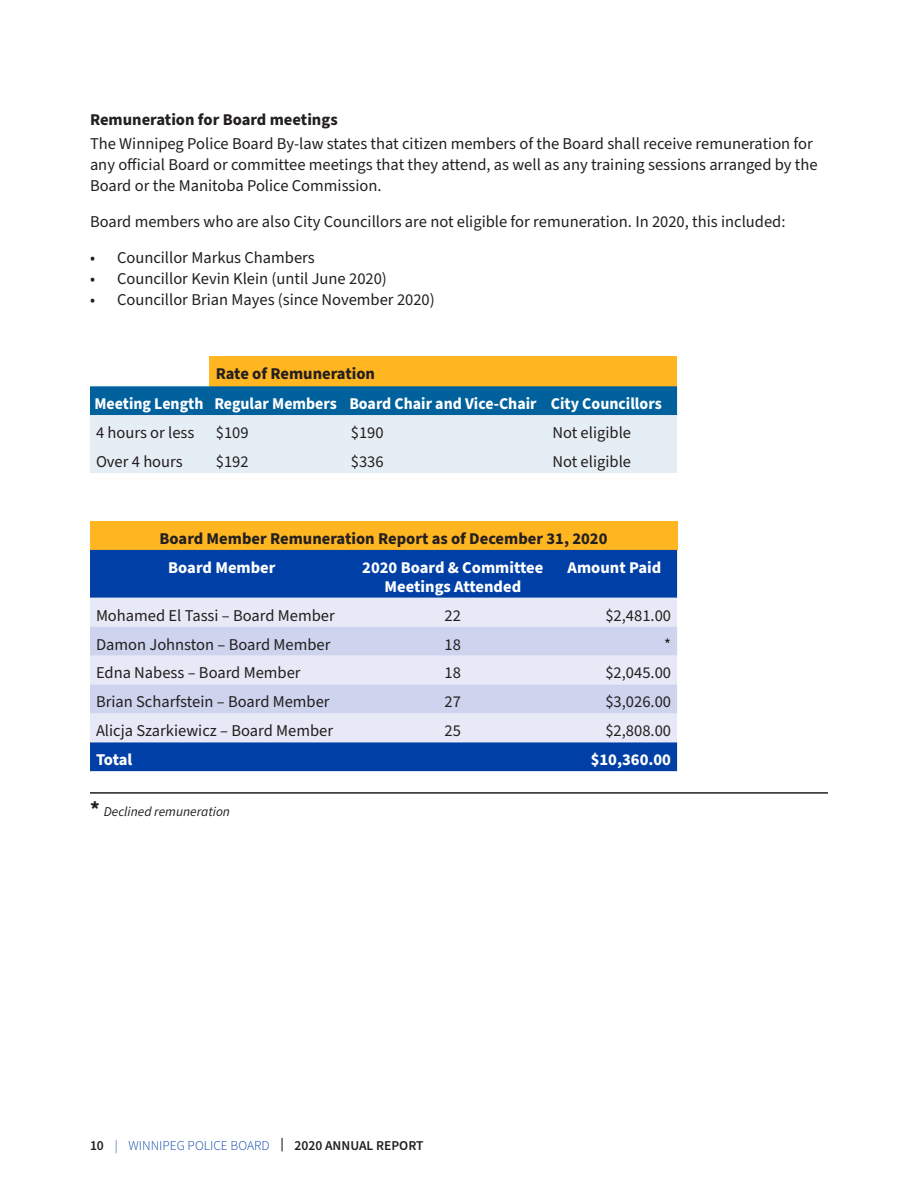
<style>
.page{position:relative;width:918px;height:1188px;background:#fff}
.page>*{position:absolute;margin:0;border:0;box-sizing:border-box;transform-origin:0 0}
.Body_copy{font:16.5px/21px "Source Sans Pro";color:#231f20}
.Bold_paragraph{font:700 16.5px "Source Sans Pro";color:#231f20}
.t1{font:700 16.5px/18.9px "Source Sans Pro";color:#fff;text-align:center}
.t2{font:700 16.5px "Source Sans Pro";color:#fff;scale:.96 1}
.t3{font:300 13.5px "Source Sans Pro";color:#0040a6}
.Italics_footnote{font:italic 13.5px "Source Sans Pro";color:#231f20}
.s1{font-weight:700;font-style:normal;font-size:21px}
.s2{font-weight:600;color:#231f20}
</style>
<div class="page">
<hr style="left:90px;top:792px;width:738px;height:2px;background:#231f20">
<div style="left:210px;top:356px;width:467px;height:30px;background:#ffb620"></div>
<svg style="left:90px;top:386px;width:587px;height:87px;background:#9abfd6"></svg>
<div style="left:90px;top:521px;width:587px;height:29px;background:#ffb620"></div>
<div style="left:90px;top:550px;width:587px;height:221px;background:#0040a6"></div>
<div style="left:90px;top:598px;width:587px;height:144px;background:#e8e9f6"></div>
<svg style="left:90px;top:627px;width:587px;height:86px;background:#d6dbf0"></svg>
<p class="Bold_paragraph" style="left:90px;top:108px;width:249px">Remuneration for Board meetings</p>
<p class="Body_copy" style="left:90px;top:133px;width:729px">The Winnipeg Police Board By-law states that citizen members of the Board shall receive remuneration for any official Board or committee meetings that they attend, as well as any training sessions arranged by the<br>Board or the Manitoba Police Commission.</p>
<p class="Body_copy" style="left:90px;top:211px;width:697px">Board members who are also City Councillors are not eligible for remuneration. In 2020, this included:</p>
<p class="Body_copy" style="left:90px;top:247px;width:226px">• Councillor Markus Chambers</p>
<p class="Body_copy" style="left:90px;top:268px;width:298px">• Councillor Kevin Klein (until June 2020)</p>
<p class="Body_copy" style="left:90px;top:289px;width:346px">• Councillor Brian Mayes (since November 2020)</p>
<p class="Bold_paragraph" style="left:216px;top:362px;width:161px">Rate of Remuneration</p>
<p class="t2" style="left:94px;top:393px;width:115px">Meeting Length</p>
<p class="t2" style="left:214px;top:393px;width:129px">Regular Members</p>
<p class="t2" style="left:349px;top:393px;width:197px">Board Chair and Vice-Chair</p>
<p class="t2" style="left:551px;top:393px;width:117px">City Councillors</p>
<p class="Body_copy" style="left:96px;top:423px;width:100px">4 hours or less</p>
<p class="Body_copy" style="left:216px;top:423px;width:34px">$109</p>
<p class="Body_copy" style="left:351px;top:423px;width:34px">$190</p>
<p class="Body_copy" style="left:552px;top:423px;width:80px">Not eligible</p>
<p class="Body_copy" style="left:96px;top:452px;width:88px">Over 4 hours</p>
<p class="Body_copy" style="left:216px;top:452px;width:34px">$192</p>
<p class="Body_copy" style="left:351px;top:452px;width:34px">$336</p>
<p class="Body_copy" style="left:552px;top:452px;width:80px">Not eligible</p>
<p class="Bold_paragraph" style="left:160px;top:527px;width:449px">Board Member Remuneration Report as of December 31, 2020</p>
<p class="t1" style="left:168px;top:558px;width:109px">Board Member</p>
<p class="t1" style="left:362px;top:558px;width:183px">2020 Board &amp; Committee<br>Meetings Attended</p>
<p class="t1" style="left:568px;top:558px;width:95px">Amount Paid</p>
<p class="Body_copy" style="left:96px;top:605px;width:240px">Mohamed El Tassi – Board Member</p>
<p class="Body_copy" style="left:445px;top:605px;width:18px">22</p>
<p class="Body_copy" style="left:605px;top:605px;width:67px">$2,481.00</p>
<p class="Body_copy" style="left:96px;top:634px;width:236px">Damon Johnston – Board Member</p>
<p class="Body_copy" style="left:445px;top:634px;width:18px">18</p>
<p class="Body_copy" style="left:664px;top:634px;width:8px">*</p>
<p class="Body_copy" style="left:96px;top:663px;width:206px">Edna Nabess – Board Member</p>
<p class="Body_copy" style="left:445px;top:663px;width:18px">18</p>
<p class="Body_copy" style="left:605px;top:663px;width:67px">$2,045.00</p>
<p class="Body_copy" style="left:96px;top:692px;width:235px">Brian Scharfstein – Board Member</p>
<p class="Body_copy" style="left:445px;top:692px;width:18px">27</p>
<p class="Body_copy" style="left:605px;top:692px;width:67px">$3,026.00</p>
<p class="Body_copy" style="left:96px;top:721px;width:239px">Alicja Szarkiewicz – Board Member</p>
<p class="Body_copy" style="left:445px;top:721px;width:18px">25</p>
<p class="Body_copy" style="left:605px;top:721px;width:67px">$2,808.00</p>
<p class="t1" style="left:96px;top:751px;width:38px">Total</p>
<p class="t1" style="left:591px;top:751px;width:82px">$10,360.00</p>
<p class="Italics_footnote" style="left:90px;top:803px;width:142px"><span class="s1">*</span> Declined remuneration</p>
<p class="t3" style="left:90px;top:1136px;width:335px"><span class="s2">10</span> | WINNIPEG POLICE BOARD <span class="s2">| 2020 ANNUAL REPORT</span></p>
</div>
